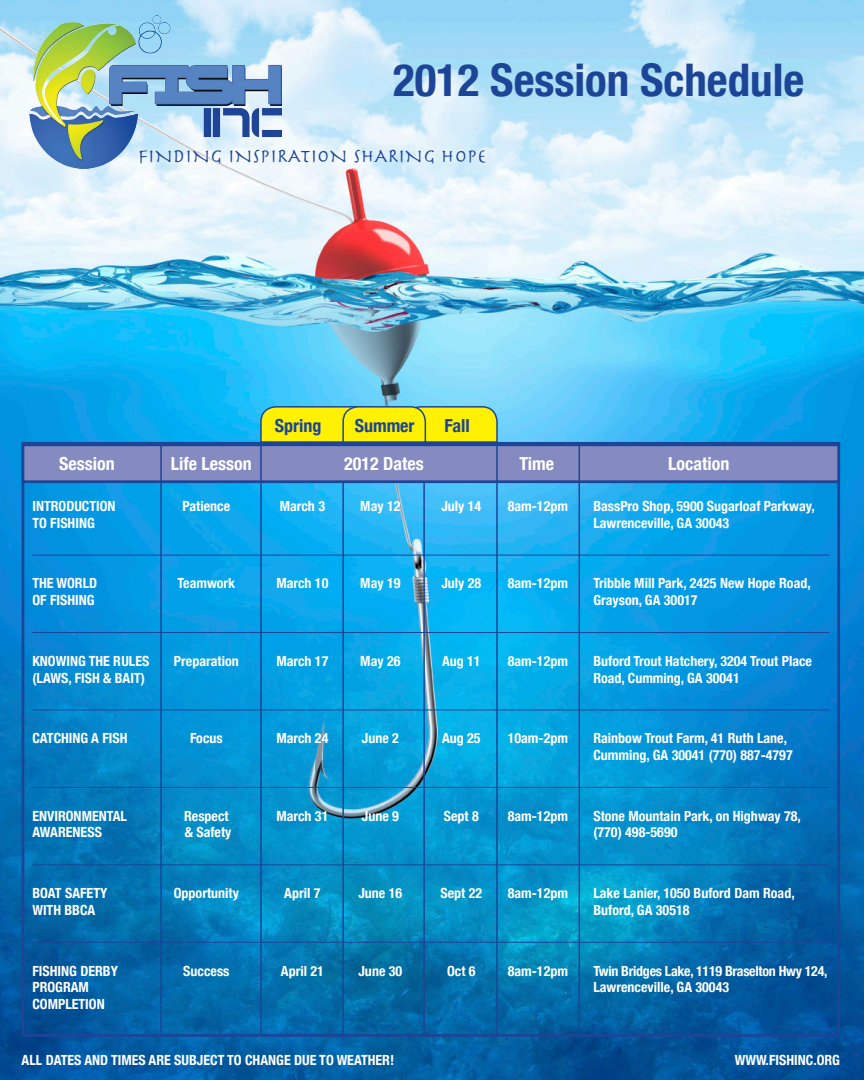
<style>
.page{position:relative;width:864px;height:1080px;background:#fff}
.page>*{position:absolute;margin:0;border:0;box-sizing:border-box;transform-origin:0 0}
.t1{font:700 condensed 45px "Helvetica Neue";color:#1c4598}
.t2{font:19.65px "Herculanum";color:#1c4598}
.t3{font:700 condensed 18px "Helvetica Neue";color:#fff}
.t4{font:700 condensed 18px "Helvetica Neue";color:#1c4598}
.t5{font:700 condensed 13.95px/16.8px "Helvetica Neue";color:#fff}
.t6{font:700 condensed 13.95px "Helvetica Neue";letter-spacing:-.02em;color:#fff}
</style>
<div class="page">
<img style="left:0;top:0;width:864px;height:1080px">
<img style="left:30px;top:15px;width:252px;height:153px">
<svg style="left:134px;top:144px;width:357px;height:25px"></svg>
<hr style="left:32px;top:555px;width:797px;height:1px;background:#1c4598">
<hr style="left:32px;top:632px;width:797px;height:1px;background:#1c4598">
<hr style="left:32px;top:710px;width:797px;height:1px;background:#1c4598">
<hr style="left:32px;top:787px;width:797px;height:1px;background:#1c4598">
<hr style="left:32px;top:864px;width:797px;height:1px;background:#1c4598">
<hr style="left:32px;top:942px;width:797px;height:1px;background:#1c4598">
<svg style="left:259px;top:405px;width:240px;height:38px;background:#dedc1d"></svg>
<hr style="left:342px;top:473px;width:2px;height:562px;background:#1c4598">
<hr style="left:423px;top:473px;width:2px;height:562px;background:#1c4598">
<div style="left:22px;top:443px;width:818px;height:40px;background:#858bc1;border:3px solid #1c4598"></div>
<hr style="left:160px;top:442px;width:2px;height:593px;background:#1c4598">
<hr style="left:260px;top:442px;width:2px;height:593px;background:#1c4598">
<hr style="left:496px;top:442px;width:2px;height:593px;background:#1c4598">
<hr style="left:579px;top:443px;width:1px;height:592px;background:#1c4598">
<p class="t1" style="left:393px;top:53px;width:413px">2012 Session Schedule</p>
<p class="t2" style="left:138px;top:143px;width:350px">FINDING INSPIRATION SHARING HOPE</p>
<p class="t4" style="left:275px;top:415px;width:48px">Spring</p>
<p class="t4" style="left:355px;top:415px;width:61px">Summer</p>
<p class="t4" style="left:444px;top:415px;width:27px">Fall</p>
<p class="t3" style="left:59px;top:453px;width:57px">Session</p>
<p class="t3" style="left:171px;top:453px;width:82px">Life Lesson</p>
<p class="t3" style="left:344px;top:453px;width:81px">2012 Dates</p>
<p class="t3" style="left:520px;top:453px;width:36px">Time</p>
<p class="t3" style="left:668px;top:453px;width:63px">Location</p>
<p class="t5" style="left:32px;top:497px;width:85px">INTRODUCTION</p>
<p class="t5" style="left:183px;top:497px;width:49px">Patience</p>
<p class="t5" style="left:280px;top:497px;width:47px">March 3</p>
<p class="t5" style="left:360px;top:497px;width:42px">May 12</p>
<p class="t5" style="left:441px;top:497px;width:41px">July 14</p>
<p class="t5" style="left:508px;top:497px;width:62px">8am-12pm</p>
<p class="t5" style="left:593px;top:497px;width:223px">BassPro Shop, 5900 Sugarloaf Parkway,</p>
<p class="t5" style="left:32px;top:514px;width:64px">TO FISHING</p>
<p class="t5" style="left:593px;top:514px;width:137px">Lawrenceville, GA 30043</p>
<p class="t5" style="left:32px;top:575px;width:66px">THE WORLD</p>
<p class="t5" style="left:178px;top:575px;width:59px">Teamwork</p>
<p class="t5" style="left:276px;top:575px;width:54px">March 10</p>
<p class="t5" style="left:360px;top:575px;width:42px">May 19</p>
<p class="t5" style="left:441px;top:575px;width:41px">July 28</p>
<p class="t5" style="left:508px;top:575px;width:62px">8am-12pm</p>
<p class="t5" style="left:593px;top:575px;width:219px">Tribble Mill Park, 2425 New Hope Road,</p>
<p class="t5" style="left:32px;top:592px;width:64px">OF FISHING</p>
<p class="t5" style="left:593px;top:592px;width:106px">Grayson, GA 30017</p>
<p class="t5" style="left:32px;top:652px;width:119px">KNOWING THE RULES</p>
<p class="t5" style="left:174px;top:652px;width:66px">Preparation</p>
<p class="t5" style="left:276px;top:652px;width:54px">March 17</p>
<p class="t5" style="left:360px;top:652px;width:42px">May 26</p>
<p class="t5" style="left:442px;top:652px;width:40px">Aug 11</p>
<p class="t5" style="left:508px;top:652px;width:62px">8am-12pm</p>
<p class="t5" style="left:593px;top:652px;width:220px">Buford Trout Hatchery, 3204 Trout Place</p>
<p class="t5" style="left:32px;top:669px;width:114px">(LAWS, FISH &amp; BAIT)</p>
<p class="t5" style="left:593px;top:669px;width:148px">Road, Cumming, GA 30041</p>
<p class="t5" style="left:32px;top:730px;width:97px">CATCHING A FISH</p>
<p class="t5" style="left:190px;top:730px;width:34px">Focus</p>
<p class="t5" style="left:276px;top:730px;width:54px">March 24</p>
<p class="t5" style="left:362px;top:730px;width:39px">June 2</p>
<p class="t5" style="left:442px;top:730px;width:40px">Aug 25</p>
<p class="t5" style="left:508px;top:730px;width:62px">10am-2pm</p>
<p class="t5" style="left:593px;top:730px;width:201px">Rainbow Trout Farm, 41 Ruth Lane,<br>Cumming, GA 30041 (770) 887-4797</p>
<p class="t5" style="left:32px;top:807px;width:96px">ENVIRONMENTAL</p>
<p class="t5" style="left:184px;top:807px;width:46px">Respect</p>
<p class="t5" style="left:276px;top:807px;width:54px">March 31</p>
<p class="t5" style="left:362px;top:807px;width:39px">June 9</p>
<p class="t5" style="left:444px;top:807px;width:36px">Sept 8</p>
<p class="t5" style="left:508px;top:807px;width:62px">8am-12pm</p>
<p class="t5" style="left:593px;top:807px;width:209px">Stone Mountain Park, on Highway 78,</p>
<p class="t5" style="left:32px;top:824px;width:71px">AWARENESS</p>
<p class="t5" style="left:185px;top:824px;width:48px">&amp; Safety</p>
<p class="t5" style="left:593px;top:824px;width:86px">(770) 498-5690</p>
<p class="t5" style="left:32px;top:885px;width:76px">BOAT SAFETY</p>
<p class="t5" style="left:174px;top:885px;width:67px">Opportunity</p>
<p class="t5" style="left:284px;top:885px;width:38px">April 7</p>
<p class="t5" style="left:358px;top:885px;width:45px">June 16</p>
<p class="t5" style="left:441px;top:885px;width:43px">Sept 22</p>
<p class="t5" style="left:508px;top:885px;width:62px">8am-12pm</p>
<p class="t5" style="left:593px;top:885px;width:203px">Lake Lanier, 1050 Buford Dam Road,</p>
<p class="t5" style="left:32px;top:901px;width:65px">WITH BBCA</p>
<p class="t5" style="left:593px;top:901px;width:98px">Buford, GA 30518</p>
<p class="t5" style="left:32px;top:962px;width:87px">FISHING DERBY</p>
<p class="t5" style="left:183px;top:962px;width:48px">Success</p>
<p class="t5" style="left:281px;top:962px;width:45px">April 21</p>
<p class="t5" style="left:359px;top:962px;width:45px">June 30</p>
<p class="t5" style="left:447px;top:962px;width:30px">Oct 6</p>
<p class="t5" style="left:508px;top:962px;width:62px">8am-12pm</p>
<p class="t6" style="left:593px;top:962px;width:236px">Twin Bridges Lake, 1119 Braselton Hwy 124,</p>
<p class="t5" style="left:32px;top:979px;width:58px">PROGRAM</p>
<p class="t5" style="left:593px;top:979px;width:137px">Lawrenceville, GA 30043</p>
<p class="t5" style="left:32px;top:996px;width:74px">COMPLETION</p>
<p class="t5" style="left:22px;top:1052px;width:374px">ALL DATES AND TIMES ARE SUBJECT TO CHANGE DUE TO WEATHER!</p>
<p class="t5" style="left:735px;top:1052px;width:107px">WWW.FISHINC.ORG</p>
</div>
